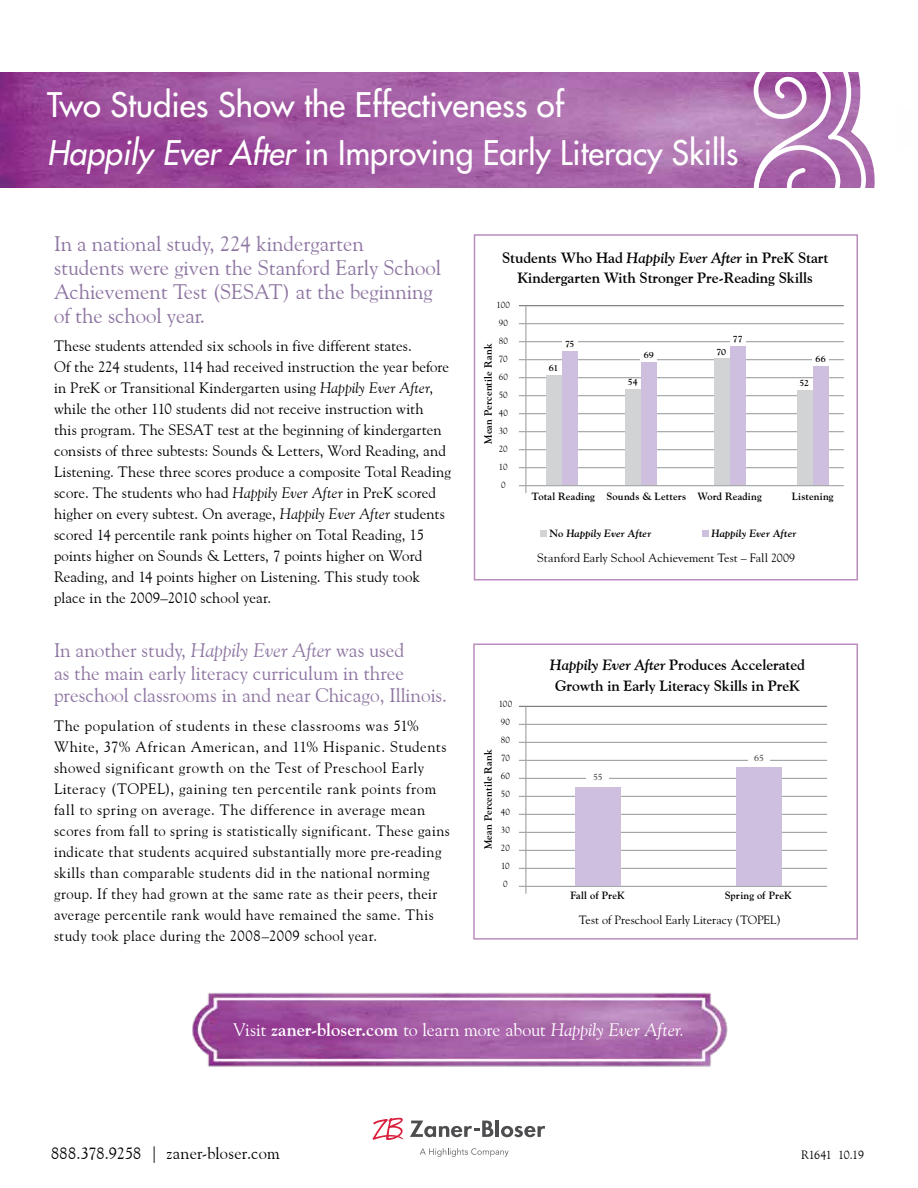
<style>
.page{position:relative;width:918px;height:1188px;background:#fff}
.page>*{position:absolute;margin:0;border:0;box-sizing:border-box;transform-origin:0 0}
.t1{font:500 33px/48px "Futura Std";color:#fff}
.t2{font:21px/24px "Goudy Old Style BT";color:#8e75a2}
.t3{font:19.5px/22.5px "Goudy Old Style BT";color:#8e75a2}
.t4{font:18px "Goudy Old Style BT";letter-spacing:-.005em;color:#fff}
.t5{font:16.5px "Goudy Old Style BT";letter-spacing:.01em;color:#000}
.t6{font:15px/21px "Goudy Old Style BT";letter-spacing:.02em;color:#000}
.t7{font:700 15px/20.2px "Goudy Old Style BT";color:#000;text-align:center}
.t8{font:12px "Goudy Std";color:#000}
.t9{font:12px "Goudy Old Style BT";letter-spacing:-.025em;color:#000}
.t10{font:700 10.5px "Goudy Std";letter-spacing:.01em;color:#000}
.t11{font:italic 700 10.5px "Goudy Std";letter-spacing:.01em;color:#000}
.t12{font:9px/18px "Goudy Std";color:#000}
.t13{font:700 9px "Goudy Std";letter-spacing:-.02em;color:#000}
.t14{font:700 9px "Goudy Std";color:#58595b}
.s1{font-style:italic}
.s2{font-style:normal}
.s3{font-weight:700}
</style>
<div class="page">
<img style="left:192px;top:992px;width:536px;height:75px">
<div style="left:473px;top:644px;width:385px;height:296px;background:#fff;border:2px solid #bc8cbf"></div>
<div style="left:226px;top:1015px;width:464px;height:31px;background:#92278f;opacity:.39"></div>
<div style="left:474px;top:234px;width:384px;height:346px;background:#fff;border:2px solid #bc8cbf"></div>
<hr style="left:526px;top:305px;width:318px;height:1px;background:#636466">
<hr style="left:526px;top:323px;width:318px;height:1px;background:#939598">
<hr style="left:526px;top:341px;width:318px;height:1px;background:#939598">
<hr style="left:526px;top:359px;width:318px;height:1px;background:#939598">
<hr style="left:526px;top:377px;width:318px;height:1px;background:#939598">
<hr style="left:526px;top:395px;width:318px;height:1px;background:#939598">
<hr style="left:526px;top:413px;width:318px;height:1px;background:#939598">
<hr style="left:526px;top:431px;width:318px;height:1px;background:#939598">
<hr style="left:526px;top:449px;width:318px;height:1px;background:#939598">
<hr style="left:526px;top:467px;width:318px;height:1px;background:#939598">
<hr style="left:526px;top:485px;width:318px;height:1px;background:#939598">
<svg style="left:519px;top:305px;width:8px;height:188px"></svg>
<div style="left:541px;top:530px;width:6px;height:7px;background:#d1d3d4"></div>
<div style="left:703px;top:530px;width:6px;height:7px;background:#cebfde"></div>
<div style="left:546px;top:375px;width:16px;height:110px;background:#d1d3d4"></div>
<div style="left:625px;top:389px;width:16px;height:96px;background:#d1d3d4"></div>
<div style="left:714px;top:359px;width:16px;height:126px;background:#d1d3d4"></div>
<div style="left:797px;top:391px;width:16px;height:94px;background:#d1d3d4"></div>
<div style="left:562px;top:351px;width:16px;height:134px;background:#cebfde"></div>
<div style="left:641px;top:362px;width:16px;height:123px;background:#cebfde"></div>
<div style="left:730px;top:346px;width:16px;height:139px;background:#cebfde"></div>
<div style="left:813px;top:366px;width:16px;height:119px;background:#cebfde"></div>
<div style="left:562px;top:340px;width:16px;height:11px;background:#fff"></div>
<div style="left:641px;top:351px;width:16px;height:11px;background:#fff"></div>
<div style="left:730px;top:336px;width:16px;height:10px;background:#fff"></div>
<div style="left:813px;top:355px;width:16px;height:11px;background:#fff"></div>
<hr style="left:526px;top:706px;width:301px;height:1px;background:#636466">
<hr style="left:526px;top:724px;width:301px;height:1px;background:#939598">
<hr style="left:526px;top:742px;width:301px;height:1px;background:#939598">
<hr style="left:526px;top:760px;width:301px;height:1px;background:#939598">
<hr style="left:526px;top:778px;width:301px;height:1px;background:#939598">
<hr style="left:526px;top:796px;width:301px;height:1px;background:#939598">
<hr style="left:526px;top:814px;width:301px;height:1px;background:#939598">
<hr style="left:526px;top:832px;width:301px;height:1px;background:#939598">
<hr style="left:526px;top:850px;width:301px;height:1px;background:#939598">
<hr style="left:526px;top:868px;width:301px;height:1px;background:#939598">
<hr style="left:526px;top:886px;width:301px;height:1px;background:#939598">
<svg style="left:519px;top:706px;width:8px;height:188px"></svg>
<div style="left:575px;top:787px;width:46px;height:99px;background:#cebfde"></div>
<div style="left:736px;top:767px;width:46px;height:119px;background:#cebfde"></div>
<div style="left:587px;top:774px;width:22px;height:12px;background:#fff"></div>
<div style="left:748px;top:754px;width:22px;height:12px;background:#fff"></div>
<svg style="left:420px;top:1148px;width:89px;height:9px"></svg>
<svg style="left:373px;top:1117px;width:30px;height:23px"></svg>
<svg style="left:410px;top:1121px;width:83px;height:16px"></svg>
<hr style="left:496px;top:1121px;width:3px;height:16px;background:#4d4d4f">
<svg style="left:501px;top:1126px;width:44px;height:11px"></svg>
<img style="left:0;top:73px;width:736px;height:115px">
<svg style="left:736px;top:72px;width:139px;height:116px"></svg>
<h1 class="t1" style="left:47px;top:81px;width:693px">Two Studies Show the Effectiveness of<br><span class="s1">Happily Ever After</span> in Improving Early Literacy Skills</h1>
<h2 class="t2" style="left:54px;top:231px;width:389px">In a national study, 224 kindergarten<br>students were given the Stanford Early School Achievement Test (SESAT) at the beginning of the school year.</h2>
<p class="t6" style="left:54px;top:335px;width:399px">These students attended six schools in five different states.<br>Of the 224 students, 114 had received instruction the year before in PreK or Transitional Kindergarten using <span class="s1">Happily Ever After</span>, while the other 110 students did not receive instruction with<br>this program. The SESAT test at the beginning of kindergarten consists of three subtests: Sounds &amp; Letters, Word Reading, and Listening. These three scores produce a composite Total Reading score. The students who had <span class="s1">Happily Ever After</span> in PreK scored higher on every subtest. On average, <span class="s1">Happily Ever After</span> students scored 14 percentile rank points higher on Total Reading, 15 points higher on Sounds &amp; Letters, 7 points higher on Word Reading, and 14 points higher on Listening. This study took place in the 2009–2010 school year.</p>
<h3 class="t3" style="left:54px;top:639px;width:395px">In another study, <span class="s1">Happily Ever After</span> was used<br>as the main early literacy curriculum in three preschool classrooms in and near Chicago, Illinois.</h3>
<p class="t6" style="left:54px;top:715px;width:398px">The population of students in these classrooms was 51% White, 37% African American, and 11% Hispanic. Students showed significant growth on the Test of Preschool Early Literacy (TOPEL), gaining ten percentile rank points from fall to spring on average. The difference in average mean scores from fall to spring is statistically significant. These gains indicate that students acquired substantially more pre-reading skills than comparable students did in the national norming group. If they had grown at the same rate as their peers, their average percentile rank would have remained the same. This study took place during the 2008–2009 school year.</p>
<p class="t7" style="left:502px;top:247px;width:328px">Students Who Had <span class="s1">Happily Ever After</span> in PreK Start<br>Kindergarten With Stronger Pre-Reading Skills</p>
<p class="t12" style="left:497px;top:296px;width:15px">100<br>90<br>80<br>70<br>60<br>50<br>40<br>30<br>20<br>10<br>0</p>
<p class="t10" style="left:482px;top:444px;width:102px;rotate:-90deg">Mean Percentile Rank</p>
<p class="t13" style="left:549px;top:363px;width:11px">61</p>
<p class="t13" style="left:565px;top:339px;width:11px">75</p>
<p class="t13" style="left:644px;top:349px;width:12px">69</p>
<p class="t13" style="left:628px;top:377px;width:12px">54</p>
<p class="t13" style="left:733px;top:334px;width:11px">77</p>
<p class="t13" style="left:716px;top:347px;width:11px">70</p>
<p class="t13" style="left:816px;top:354px;width:12px">66</p>
<p class="t13" style="left:799px;top:378px;width:11px">52</p>
<p class="t10" style="left:532px;top:490px;width:232px">Total Reading Sounds &amp; Letters Word Reading</p>
<p class="t10" style="left:792px;top:490px;width:43px">Listening</p>
<p class="t11" style="left:550px;top:527px;width:103px"><span class="s2">No</span> Happily Ever After</p>
<p class="t11" style="left:712px;top:527px;width:87px">Happily Ever After</p>
<p class="t8" style="left:537px;top:551px;width:259px">Stanford Early School Achievement Test – Fall 2009</p>
<p class="t12" style="left:499px;top:695px;width:15px">100<br>90<br>80<br>70<br>60<br>50<br>40<br>30<br>20<br>10<br>0</p>
<p class="t10" style="left:482px;top:849px;width:102px;rotate:-90deg">Mean Percentile Rank</p>
<p class="t7" style="left:550px;top:655px;width:257px"><span class="s1">Happily Ever After</span> Produces Accelerated<br>Growth in Early Literacy Skills in PreK</p>
<p class="t14" style="left:593px;top:772px;width:11px">55</p>
<p class="t14" style="left:754px;top:753px;width:11px">65</p>
<p class="t10" style="left:570px;top:889px;width:56px">Fall of PreK</p>
<p class="t10" style="left:725px;top:889px;width:68px">Spring of PreK</p>
<p class="t8" style="left:579px;top:912px;width:204px">Test of Preschool Early Literacy (TOPEL)</p>
<p class="t4" style="left:233px;top:1018px;width:453px">Visit <span class="s3">zaner-bloser.com</span> to learn more about <span class="s1">Happily Ever After.</span></p>
<p class="t5" style="left:51px;top:1143px;width:230px">888.378.9258 | zaner-bloser.com</p>
<p class="t9" style="left:801px;top:1147px;width:64px">R1641 10.19</p>
</div>
